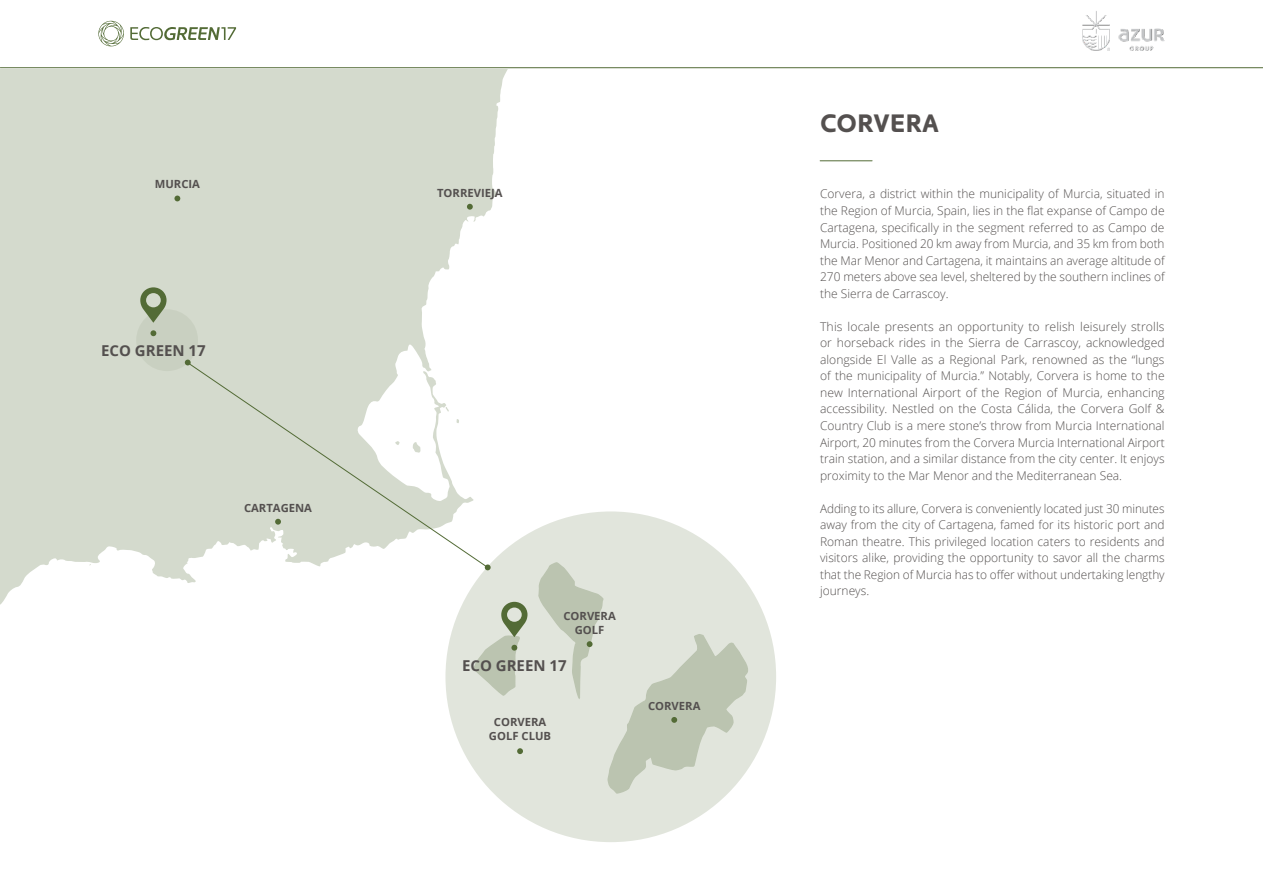
<style>
.page{position:relative;width:1263px;height:893px;background:#fff}
.page>*{position:absolute;margin:0;border:0;box-sizing:border-box;transform-origin:0 0}
.t1{font:700 25.5px "Kyrial Display Pro";color:#54504f}
.t2{font:700 15px "Open Sans";color:#54504f}
.t3{font:300 12px/16.5px "Open Sans";color:#54504f;text-align:justify}
.t4{font:700 11.25px/13.5px "Open Sans";color:#54504f;text-align:center}
</style>
<div class="page">
<svg style="left:0;top:68px;width:528px;height:537px;fill:#d4dacd"></svg>
<div style="left:136px;top:309px;width:62px;height:62px;background:#c9d0c1;border-radius:50%"></div>
<hr style="left:820px;top:160px;width:52px;height:1px;background:#536b36">
<div style="left:445px;top:511px;width:331px;height:331px;background:#e1e5dc;border-radius:50%"></div>
<svg style="left:473px;top:602px;width:54px;height:94px"></svg>
<svg style="left:517px;top:748px;width:6px;height:6px"></svg>
<svg style="left:538px;top:562px;width:210px;height:232px"></svg>
<svg style="left:150px;top:330px;width:6px;height:6px"></svg>
<svg style="left:140px;top:287px;width:27px;height:36px"></svg>
<svg style="left:174px;top:196px;width:6px;height:5px"></svg>
<svg style="left:467px;top:204px;width:6px;height:6px"></svg>
<div style="left:185px;top:359px;width:6px;height:7px;background:#536b36;border-radius:50%"></div>
<svg style="left:484px;top:564px;width:7px;height:7px"></svg>
<svg style="left:188px;top:363px;width:300px;height:205px"></svg>
<img style="left:1082px;top:11px;width:83px;height:40px">
<svg style="left:130px;top:27px;width:106px;height:13px"></svg>
<svg style="left:98px;top:21px;width:26px;height:25px"></svg>
<hr style="left:0;top:67px;width:1263px;height:1px;background:#536b36">
<p class="t4" style="left:155px;top:177px;width:47px">MURCIA</p>
<p class="t2" style="left:101px;top:340px;width:106px">ECO GREEN 17</p>
<p class="t4" style="left:244px;top:500px;width:69px">CARTAGENA</p>
<p class="t4" style="left:437px;top:186px;width:67px">TORREVIEJA</p>
<p class="t4" style="left:563px;top:609px;width:54px">CORVERA<br>GOLF</p>
<p class="t2" style="left:462px;top:655px;width:106px">ECO GREEN 17</p>
<p class="t4" style="left:489px;top:715px;width:64px">CORVERA<br>GOLF CLUB</p>
<p class="t4" style="left:648px;top:699px;width:54px">CORVERA</p>
<h1 class="t1" style="left:820px;top:105px;width:120px">CORVERA</h1>
<p class="t3" style="left:820px;top:186px;width:346px">Corvera, a district within the municipality of Murcia, situated in the Region of Murcia, Spain, lies in the flat expanse of Campo de Cartagena, specifically in the segment referred to as Campo de Murcia. Positioned 20 km away from Murcia, and 35 km from both the Mar Menor and Cartagena, it maintains an average altitude of 270 meters above sea level, sheltered by the southern inclines of the Sierra de Carrascoy.</p>
<p class="t3" style="left:820px;top:318px;width:346px">This locale presents an opportunity to relish leisurely strolls or horseback rides in the Sierra de Carrascoy, acknowledged alongside El Valle as a Regional Park, renowned as the “lungs of the municipality of Murcia.” Notably, Corvera is home to the new International Airport of the Region of Murcia, enhancing accessibility. Nestled on the Costa Cálida, the Corvera Golf &amp; Country Club is a mere stone’s throw from Murcia International Airport, 20 minutes from the Corvera Murcia International Airport train station, and a similar distance from the city center. It enjoys proximity to the Mar Menor and the Mediterranean Sea.</p>
<p class="t3" style="left:820px;top:500px;width:346px">Adding to its allure, Corvera is conveniently located just 30 minutes away from the city of Cartagena, famed for its historic port and Roman theatre. This privileged location caters to residents and visitors alike, providing the opportunity to savor all the charms that the Region of Murcia has to offer without undertaking lengthy journeys.</p>
</div>
